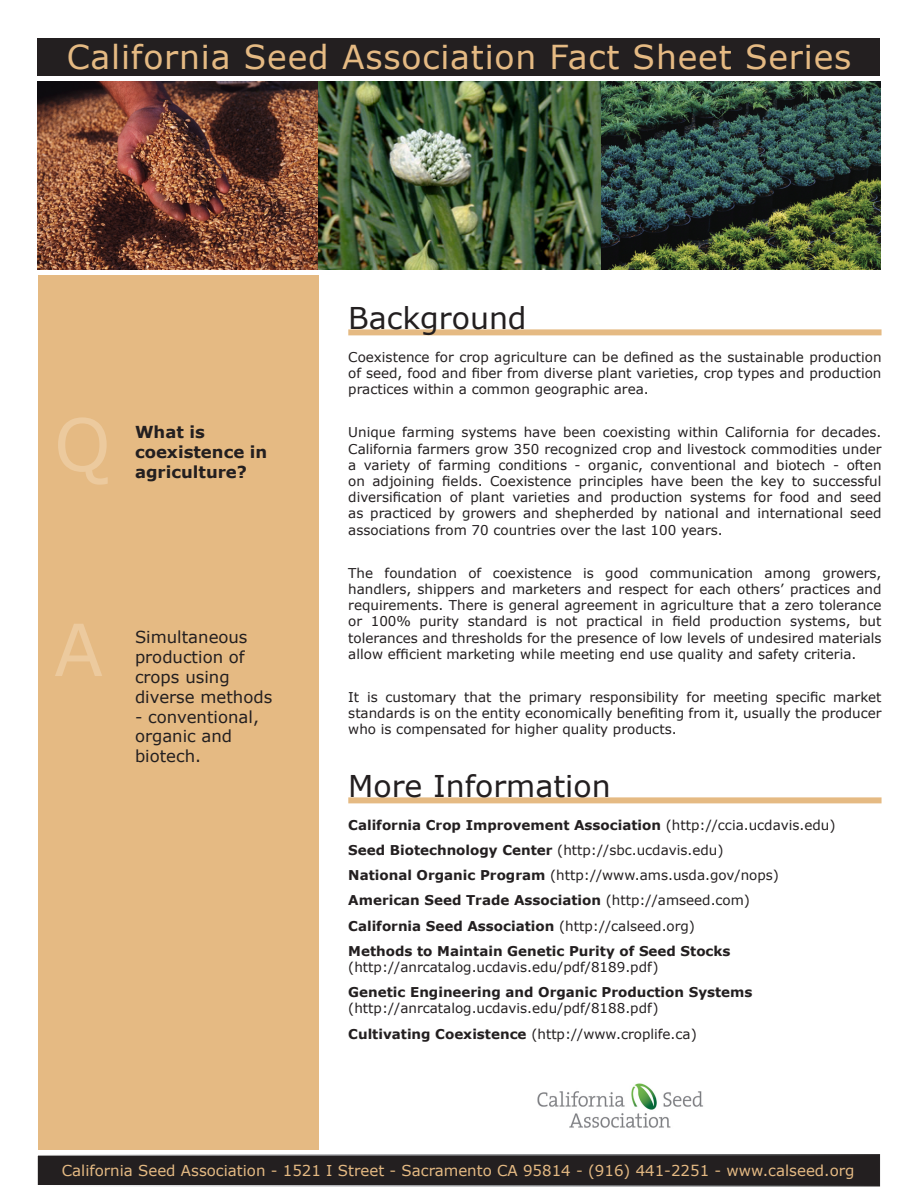
<style>
.page{position:relative;width:918px;height:1188px;background:#fff}
.page>*{position:absolute;margin:0;border:0;box-sizing:border-box;transform-origin:0 0}
.t1{font:72px "Verdana";color:#ecca9e}
.t2{font:33px "Verdana";letter-spacing:.025em;color:#e5ba83}
.t3{font:30px "Verdana";color:#231f20}
.t4{font:16.5px/19.8px "Verdana";color:#231f20}
.t5{font:700 16.5px/19.8px "Verdana";color:#231f20}
.t6{font:15px "Verdana";color:#e5ba83}
.t7{font:13.5px/16.2px "Verdana";color:#231f20;text-align:justify}
.t8{font:700 13.5px/16.2px "Verdana";color:#231f20}
.s1{font-weight:400}
.s2{font-weight:700}
</style>
<div class="page">
<div style="left:38px;top:38px;width:842px;height:38px;background:#231f20"></div>
<div style="left:38px;top:275px;width:281px;height:875px;background:#e5ba83"></div>
<div style="left:348px;top:329px;width:534px;height:6px;background:#e5ba83"></div>
<div style="left:348px;top:797px;width:534px;height:6px;background:#e5ba83"></div>
<img style="left:38px;top:81px;width:561px;height:189px">
<img style="left:599px;top:81px;width:281px;height:189px">
<div style="left:37px;top:1155px;width:842px;height:31px;background:#231f20"></div>
<img style="left:537px;top:1083px;width:166px;height:45px">
<p class="t2" style="left:67px;top:34px;width:786px">California Seed Association Fact Sheet Series</p>
<p class="t1" style="left:54px;top:395px;width:58px">Q</p>
<p class="t5" style="left:135px;top:422px;width:134px">What is coexistence in agriculture?</p>
<p class="t1" style="left:54px;top:600px;width:51px">A</p>
<p class="t4" style="left:135px;top:627px;width:139px">Simultaneous production of crops using diverse methods</p>
<p class="t4" style="left:135px;top:706px;width:126px">- conventional, organic and biotech.</p>
<p class="t3" style="left:348px;top:298px;width:180px">Background</p>
<p class="t7" style="left:348px;top:349px;width:535px">Coexistence for crop agriculture can be defined as the sustainable production of seed, food and fiber from diverse plant varieties, crop types and production practices within a common geographic area.</p>
<p class="t7" style="left:348px;top:424px;width:535px">Unique farming systems have been coexisting within California for decades.<br>California farmers grow 350 recognized crop and livestock commodities under a variety of farming conditions - organic, conventional and biotech - often on adjoining fields. Coexistence principles have been the key to successful diversification of plant varieties and production systems for food and seed as practiced by growers and shepherded by national and international seed associations from 70 countries over the last 100 years.</p>
<p class="t7" style="left:348px;top:565px;width:535px">The foundation of coexistence is good communication among growers, handlers, shippers and marketers and respect for each others’ practices and requirements. There is general agreement in agriculture that a zero tolerance or 100% purity standard is not practical in field production systems, but tolerances and thresholds for the presence of low levels of undesired materials allow efficient marketing while meeting end use quality and safety criteria.</p>
<p class="t7" style="left:348px;top:689px;width:535px">It is customary that the primary responsibility for meeting specific market standards is on the entity economically benefiting from it, usually the producer who is compensated for higher quality products.</p>
<p class="t3" style="left:348px;top:766px;width:264px">More Information</p>
<p class="t8" style="left:348px;top:817px;width:489px">California Crop Improvement Association <span class="s1">(http://ccia.ucdavis.edu)</span></p>
<p class="t7" style="left:348px;top:842px;width:377px"><span class="s2">Seed Biotechnology Center</span> (http://sbc.ucdavis.edu)</p>
<p class="t7" style="left:348px;top:867px;width:432px"><span class="s2">National Organic Program</span> (http://www.ams.usda.gov/nops)</p>
<p class="t8" style="left:348px;top:892px;width:403px">American Seed Trade Association <span class="s1">(http://amseed.com)</span></p>
<p class="t8" style="left:348px;top:917px;width:348px">California Seed Association <span class="s1">(http://calseed.org)</span></p>
<p class="t7" style="left:348px;top:943px;width:384px"><span class="s2">Methods to Maintain Genetic Purity of Seed Stocks </span>(http://anrcatalog.ucdavis.edu/pdf/8189.pdf)</p>
<p class="t8" style="left:348px;top:984px;width:406px">Genetic Engineering and Organic Production Systems <span class="s1">(http://anrcatalog.ucdavis.edu/pdf/8188.pdf)</span></p>
<p class="t7" style="left:348px;top:1025px;width:350px"><span class="s2">Cultivating Coexistence</span> (http://www.croplife.ca)</p>
<p class="t6" style="left:62px;top:1160px;width:794px">California Seed Association - 1521 I Street - Sacramento CA 95814 - (916) 441-2251 - www.calseed.org</p>
</div>
